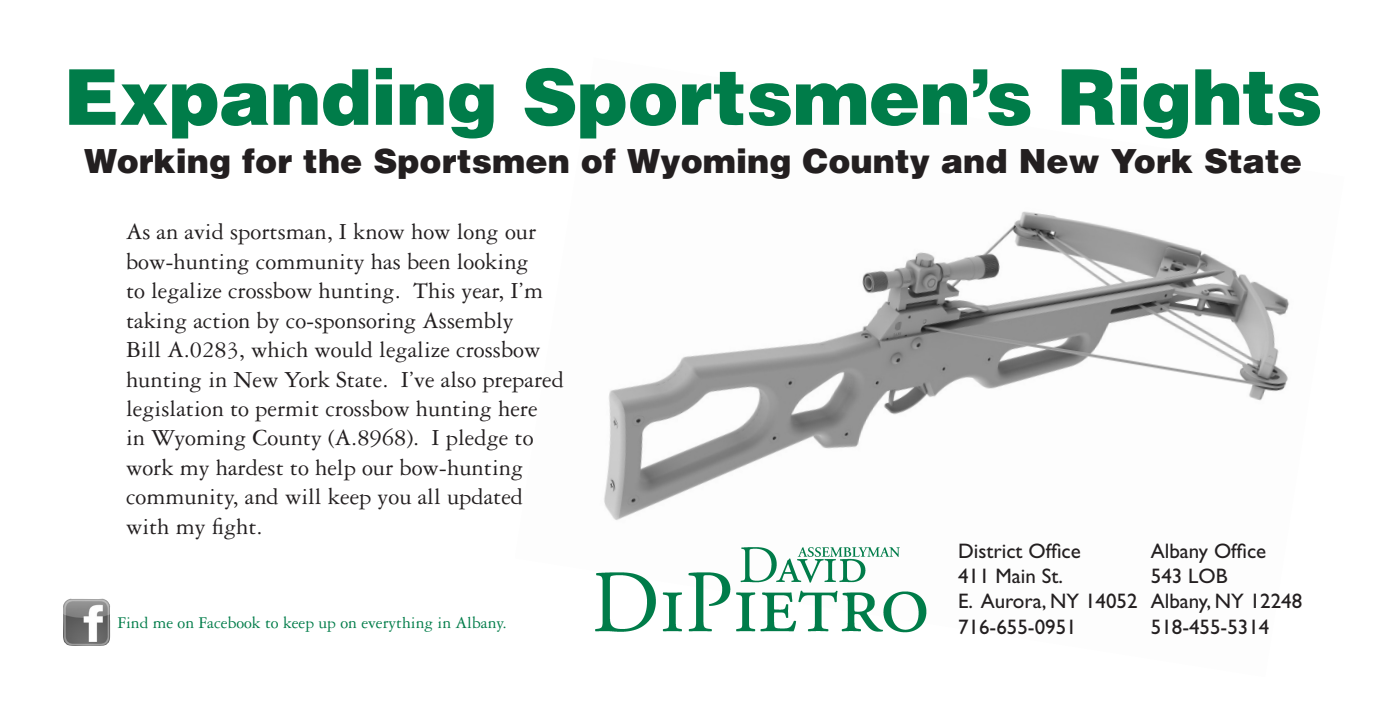
<style>
.page{position:relative;width:1386px;height:709px;background:#fff}
.page>*{position:absolute;margin:0;border:0;box-sizing:border-box;transform-origin:0 0}
.t1{font:900 77px "Helvetica";letter-spacing:-.01em;color:#007c49}
.t2{font:900 33.25px "Helvetica";color:#231f20}
.t3{font:24.5px/29.4px "Garamond Three";color:#231f20}
.t4{font:21px "Gill Sans";color:#231f20}
.t5{font:17.5px "Garamond Three";color:#007c49}
</style>
<div class="page">
<img style="left:595px;top:211px;width:694px;height:421px">
<img style="left:596px;top:548px;width:338px;height:85px">
<img style="left:63px;top:598px;width:47px;height:48px">
<p class="t1" style="left:63px;top:47px;width:1261px">Expanding Sportsmen’s Rights</p>
<p class="t2" style="left:84px;top:139px;width:1219px">Working for the Sportsmen of Wyoming County and New York State</p>
<p class="t3" style="left:126px;top:217px;width:440px">As an avid sportsman, I know how long our bow-hunting community has been looking<br>to legalize crossbow hunting. This year, I’m taking action by co-sponsoring Assembly<br>Bill A.0283, which would legalize crossbow hunting in New York State. I’ve also prepared legislation to permit crossbow hunting here<br>in Wyoming County (A.8968). I pledge to work my hardest to help our bow-hunting community, and will keep you all updated with my fight.</p>
<p class="t5" style="left:117px;top:613px;width:391px">Find me on Facebook to keep up on everything in Albany.</p>
<p class="t4" style="left:958px;top:539px;width:124px">District Office</p>
<p class="t4" style="left:958px;top:564px;width:106px">411 Main St.</p>
<p class="t4" style="left:958px;top:589px;width:181px">E. Aurora, NY 14052</p>
<p class="t4" style="left:958px;top:614px;width:120px">716-655-0951</p>
<p class="t4" style="left:1151px;top:539px;width:117px">Albany Office</p>
<p class="t4" style="left:1151px;top:564px;width:78px">543 LOB</p>
<p class="t4" style="left:1151px;top:589px;width:153px">Albany, NY 12248</p>
<p class="t4" style="left:1151px;top:614px;width:120px">518-455-5314</p>
</div>
